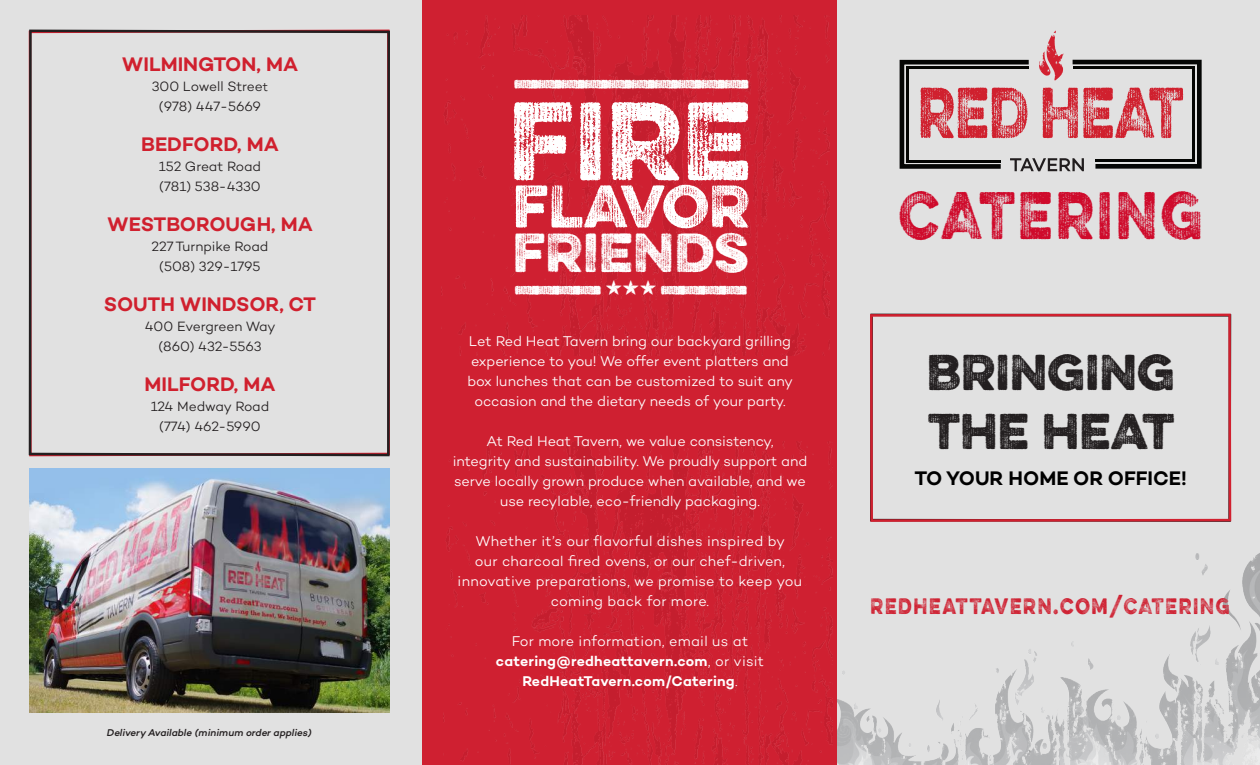
<style>
.page{position:relative;width:1260px;height:765px;background:#e1e1e1}
.page>*{position:absolute;margin:0;border:0;box-sizing:border-box;transform-origin:0 0}
.t1{font:300 99.25px "Eveleth";color:#fff}
.t2{font:300 60px "Eveleth";letter-spacing:.06em;color:#cf0a2b;scale:.83 1}
.t3{font:300 53.75px "Eveleth";color:#fff}
.t4{font:300 49.25px "Eveleth";color:#fff}
.t5{font:300 45.5px "Eveleth";color:#fff}
.t6{font:45px/59.2px "Eveleth";color:#231f20}
.t7{font:600 20px "Campton";color:#d0202e}
.t8{font:300 20px "Eveleth";letter-spacing:.1em;color:#cf2031;scale:.83 1}
.t9{font:600 20px "Campton";color:#000}
.t10{font:300 14.38px/20px "Campton";color:#fff;text-align:center}
.t11{font:600 14.38px/20px "Campton";letter-spacing:.015em;color:#fff;text-align:center}
.t12{font:300 13.75px/20px "Campton";letter-spacing:-.005em;color:#231f20;text-align:center}
.t13{font:italic 500 10px "Campton";color:#231f20}
.s1{font-size:12.5px}
.s2{font-weight:300}
</style>
<div class="page">
<img style="left:837px;top:553px;width:423px;height:212px">
<div style="left:422px;top:0;width:415px;height:765px;background:#cf2031"></div>
<img style="left:441px;top:15px;width:389px;height:340px">
<img style="left:444px;top:442px;width:388px;height:323px">
<svg style="left:900px;top:31px;width:302px;height:140px"></svg>
<img style="left:29px;top:469px;width:360px;height:244px">
<svg style="left:28px;top:29px;width:362px;height:428px"></svg>
<svg style="left:870px;top:313px;width:362px;height:209px"></svg>
<svg style="left:606px;top:281px;width:50px;height:14px"></svg>
<h3 class="t7" style="left:122px;top:51px;width:178px">WILMINGTON, MA</h3>
<p class="t12" style="left:152px;top:76px;width:118px">300 Lowell Stree<span class="s1">t </span>(978) 447-5669</p>
<h3 class="t7" style="left:141px;top:131px;width:139px">BEDFORD, MA</h3>
<p class="t12" style="left:159px;top:156px;width:104px;text-align:left">152 Great Road (781) 538-4330</p>
<h3 class="t7" style="left:107px;top:211px;width:207px">WESTBOROUGH, MA</h3>
<p class="t12" style="left:152px;top:236px;width:118px">227 Turnpike Road (508) 329-1795</p>
<h3 class="t7" style="left:104px;top:291px;width:214px">SOUTH WINDSOR, CT</h3>
<p class="t12" style="left:145px;top:316px;width:133px">400 Evergreen Way (860) 432-5563</p>
<h3 class="t7" style="left:145px;top:371px;width:132px">MILFORD, MA</h3>
<p class="t12" style="left:151px;top:396px;width:120px">124 Medway Road (774) 462-5990</p>
<p class="t13" style="left:107px;top:726px;width:206px">Delivery Available (minimum order applies)</p>
<h3 class="t5" style="left:512px;top:46px;width:240px">––––––––––</h3>
<h1 class="t1" style="left:509px;top:65px;width:244px">FIRE</h1>
<h3 class="t3" style="left:513px;top:165px;width:239px">FLAVOR</h3>
<h3 class="t4" style="left:513px;top:215px;width:238px">FRIENDS</h3>
<h3 class="t5" style="left:513px;top:252px;width:238px">–––– ––––</h3>
<p class="t10" style="left:467px;top:331px;width:327px">Let Red Heat Tavern bring our backyard grilling experience to you! We offer event platters and box lunches that can be customized to suit any occasion and the dietary needs of your party.</p>
<p class="t10" style="left:453px;top:431px;width:356px">At Red Heat Tavern, we value consistency,<br>integrity and sustainability. We proudly support and serve locally grown produce when available, and we use recylable, eco-friendly packaging.</p>
<p class="t10" style="left:458px;top:531px;width:346px">Whether it’s our flavorful dishes inspired by<br>our charcoal fired ovens, or our chef-driven, innovative preparations, we promise to keep you coming back for more.</p>
<p class="t11" style="left:496px;top:631px;width:270px"><span class="s2">For more information, email us at </span>catering@redheattavern.com<span class="s2">, or visit<br></span>RedHeatTavern.com/Catering<span class="s2">.</span></p>
<h2 class="t2" style="left:899px;top:169px;width:367px">CATERING</h2>
<h3 class="t6" style="left:927px;top:341px;width:249px">BRINGING<br>THE HEAT</h3>
<h3 class="t9" style="left:914px;top:465px;width:274px">TO YOUR HOME OR OFFICE!</h3>
<h3 class="t8" style="left:871px;top:591px;width:434px">REDHEATTAVERN.COM/CATERING</h3>
</div>
